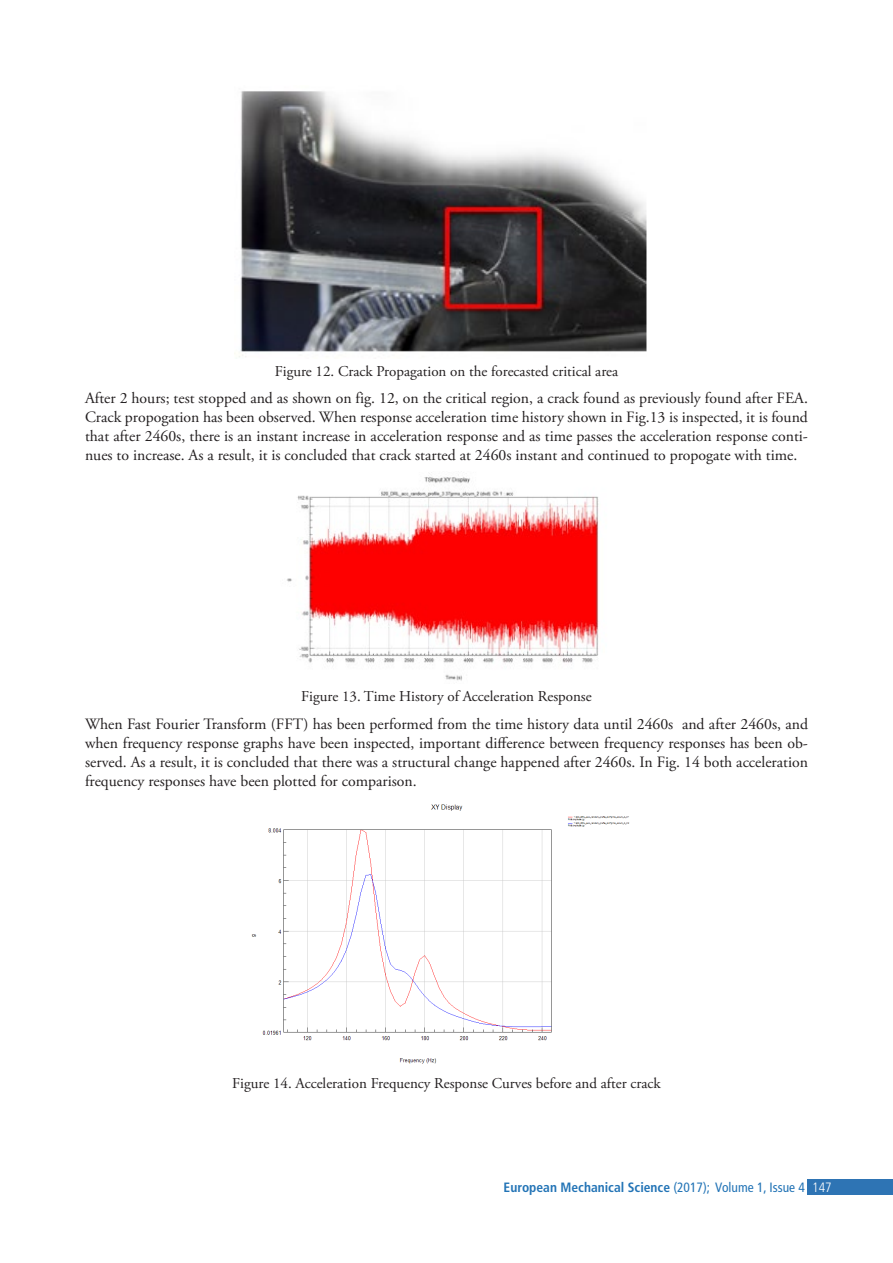
<style>
.page{position:relative;width:893px;height:1263px;background:#fff}
.page>*{position:absolute;margin:0;border:0;box-sizing:border-box;transform-origin:0 0}
.Metin{font:15.75px/18.9px "Adobe Garamond Pro";color:#231f20;text-align:justify}
.ResimYaz{font:15px "Adobe Garamond Pro";color:#231f20}
.t1{font:700 condensed 13.5px "Frutiger LT Std";color:#2374b6}
.s1{font-weight:400}
.s2{font-weight:300;color:#fff}
</style>
<div class="page">
<div style="left:808px;top:1179px;width:85px;height:16px;background:#2e74b4"></div>
<img style="left:234px;top:91px;width:413px;height:266px">
<img style="left:287px;top:477px;width:312px;height:204px">
<img style="left:251px;top:804px;width:379px;height:260px">
<p class="ResimYaz" style="left:275px;top:362px;width:345px">Figure 12. Crack Propagation on the forecasted critical area</p>
<p class="Metin" style="left:85px;top:389px;width:724px">After 2 hours; test stopped and as shown on fig. 12, on the critical region, a crack found as previously found after FEA.<br>Crack propogation has been observed. When response acceleration time history shown in Fig.13 is inspected, it is found that after 2460s, there is an instant increase in acceleration response and as time passes the acceleration response conti&shy;nues to increase. As a result, it is concluded that crack started at 2460s instant and continued to propogate with time.</p>
<p class="ResimYaz" style="left:301px;top:688px;width:292px">Figure 13. Time History of Acceleration Response</p>
<p class="Metin" style="left:85px;top:715px;width:724px">When Fast Fourier Transform (FFT) has been performed from the time history data until 2460s and after 2460s, and when frequency response graphs have been inspected, important difference between frequency responses has been ob&shy;served. As a result, it is concluded that there was a structural change happened after 2460s. In Fig. 14 both acceleration frequency responses have been plotted for comparison.</p>
<p class="ResimYaz" style="left:232px;top:1074px;width:430px">Figure 14. Acceleration Frequency Response Curves before and after crack</p>
<p class="t1" style="left:504px;top:1179px;width:329px">European Mechanical Science <span class="s1">(2017); Volume 1, Issue 4</span> <span class="s2">147</span></p>
</div>
